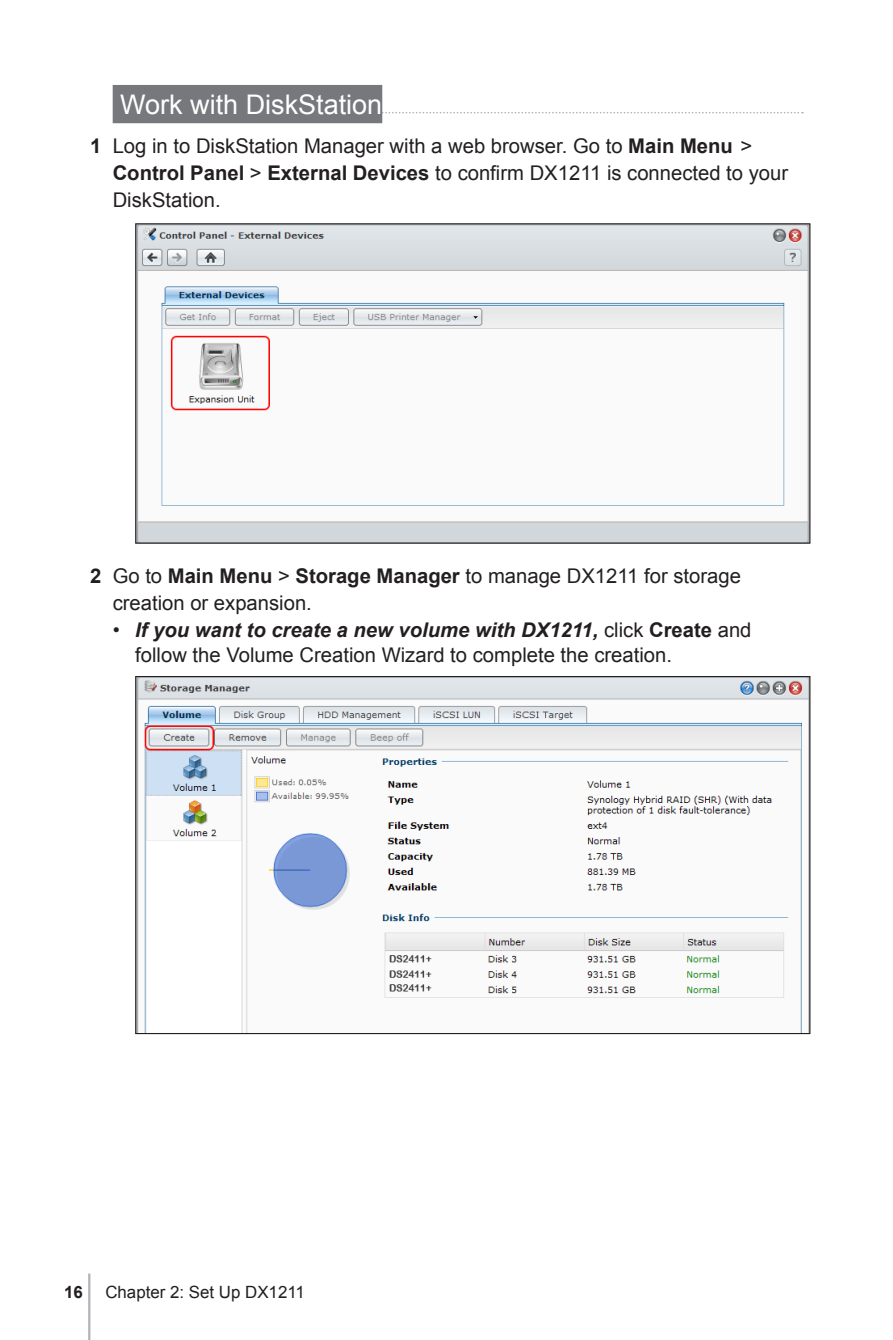
<style>
.page{position:relative;width:893px;height:1340px;background:#fff}
.page>*{position:absolute;margin:0;border:0;box-sizing:border-box;transform-origin:0 0}
.H1-sidebar{font:27px "Arial";color:#fff}
.Task-N-before-sideba{font:20.25px/27px "Arial";color:#231f20}
.BulletSubBefore-side{font:20.25px/24.8px "Arial";color:#231f20}
.t1{font:16.88px "Arial";color:#231f20}
.t2{font:700 16.88px "Arial";color:#231f20}
.s1{font-weight:700}
.s2{font-weight:700;font-style:italic}
</style>
<div class="page">
<hr style="left:88px;top:1273px;width:2px;height:66px;background:#b2b3b7">
<svg style="left:382px;top:112px;width:421px;height:1px"></svg>
<div style="left:113px;top:85px;width:269px;height:38px;background:#76787b"></div>
<img style="left:137px;top:225px;width:671px;height:316px">
<img style="left:137px;top:678px;width:671px;height:354px">
<p class="H1-sidebar" style="left:120px;top:86px;width:264px">Work with DiskStation</p>
<p class="Task-N-before-sideba" style="left:113px;top:132px;width:677px;text-indent:-22px"><span class="s1">1</span> Log in to DiskStation Manager with a web browser. Go to <span class="s1">Main Menu</span> &gt;<br><span class="s1">Control Panel</span> &gt; <span class="s1">External Devices</span> to confirm DX1211 is connected to your<br>DiskStation.</p>
<p class="Task-N-before-sideba" style="left:113px;top:562px;width:630px;text-indent:-22px"><span class="s1">2</span> Go to <span class="s1">Main Menu</span> &gt; <span class="s1">Storage Manager</span> to manage DX1211 for storage creation or expansion.</p>
<p class="BulletSubBefore-side" style="left:135px;top:618px;width:618px;text-indent:-22px">• <span class="s2">If you want to create a new volume with DX1211,</span> click <span class="s1">Create</span> and follow the Volume Creation Wizard to complete the creation.</p>
<p class="t2" style="left:64px;top:1280px;width:20px">16</p>
<p class="t1" style="left:105px;top:1281px;width:201px">Chapter 2: Set Up DX1211</p>
</div>
